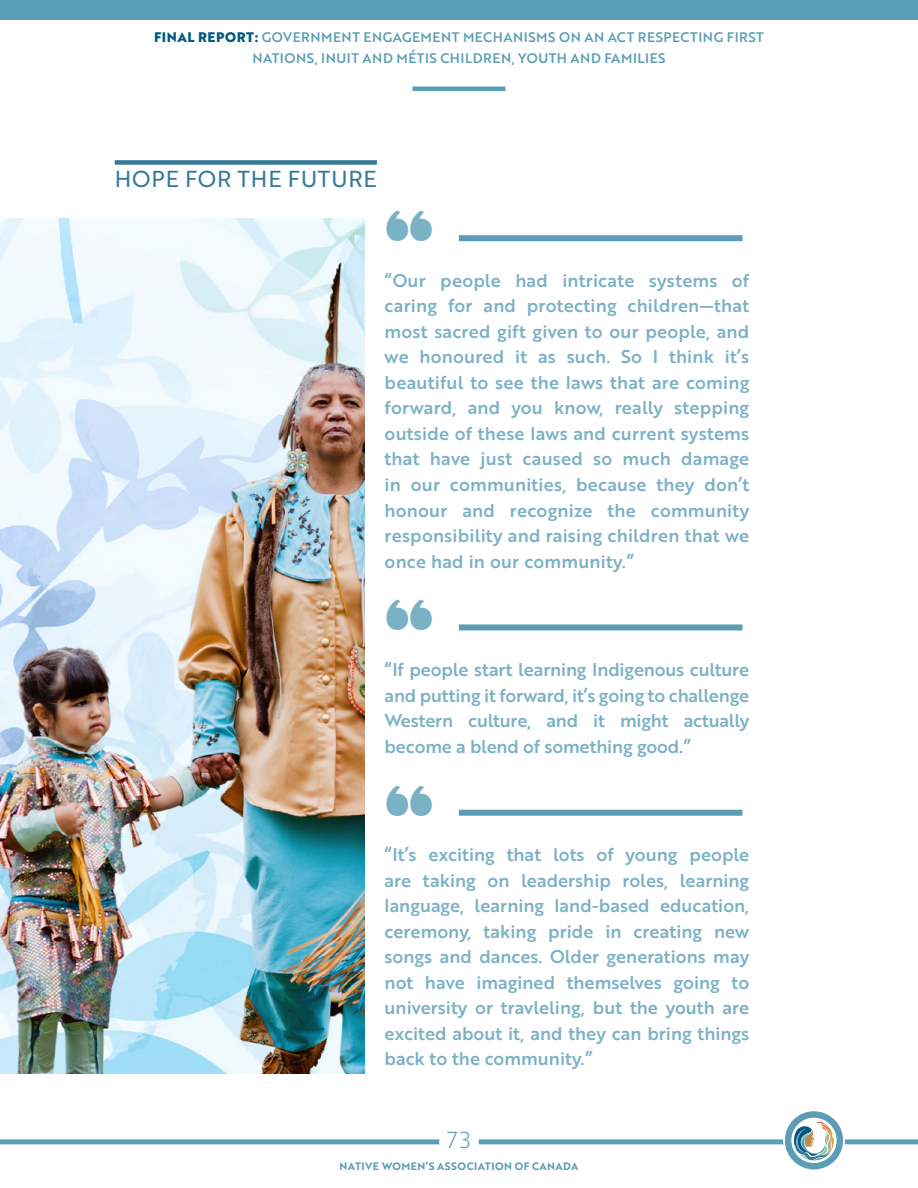
<style>
.page{position:relative;width:918px;height:1188px;background:#fff}
.page>*{position:absolute;margin:0;border:0;box-sizing:border-box;transform-origin:0 0}
.t1{font:43.5px "QUOTES Regular";color:#7bb1c4}
.t2{font:22.5px "Brother 1816 Regular";letter-spacing:.04em;color:#337998}
.t3{font:22.5px "Brother 1816 Light";color:#5a9db5}
.t4{font:18px/25.5px "Brother 1816 Medium";color:#7bb1c4;text-align:justify}
.t5{font:13.5px/21px "Brother 1816 Medium";letter-spacing:.04em;color:#5a9db5;text-align:center}
.t6{font:10.5px "Brother 1816 Bold";letter-spacing:.04em;color:#5a9db5}
.s1{font-family:"Brother 1816 Extra";font-weight:700;color:#00587f}
</style>
<div class="page">
<img style="left:0;top:219px;width:364px;height:855px">
<div style="left:0;top:0;width:918px;height:19px;background:#5a9db5"></div>
<svg style="left:783px;top:1108px;width:62px;height:62px"></svg>
<div style="left:785px;top:1111px;width:58px;height:58px;border:8px solid #5a9db5;border-radius:50%"></div>
<svg style="left:791px;top:1118px;width:46px;height:45px"></svg>
<svg style="left:0;top:1122px;width:918px;height:38px"></svg>
<hr style="left:413px;top:87px;width:92px;height:4px;background:#5a9db5">
<div style="left:115px;top:160px;width:262px;height:5px;background:#337998"></div>
<div style="left:459px;top:235px;width:283px;height:6px;background:#5a9db5"></div>
<div style="left:459px;top:624px;width:283px;height:6px;background:#5a9db5"></div>
<div style="left:459px;top:810px;width:283px;height:6px;background:#5a9db5"></div>
<p class="t5" style="left:154px;top:26px;width:611px"><span class="s1">FINAL REPORT:</span> GOVERNMENT ENGAGEMENT MECHANISMS ON AN ACT RESPECTING FIRST<br>NATIONS, INUIT AND MÉTIS CHILDREN, YOUTH AND FAMILIES</p>
<p class="t2" style="left:115px;top:162px;width:264px">HOPE FOR THE FUTURE</p>
<h1 class="t1" style="left:385px;top:201px;width:51px">A</h1>
<p class="t4" style="left:385px;top:267px;width:366px">“Our people had intricate systems of caring for and protecting children—that most sacred gift given to our people, and we honoured it as such. So I think it’s beautiful to see the laws that are coming forward, and you know, really stepping outside of these laws and current systems that have just caused so much damage in our communities, because they don’t honour and recognize the community responsibility and raising children that we once had in our community.”</p>
<h1 class="t1" style="left:385px;top:590px;width:51px">A</h1>
<p class="t4" style="left:385px;top:656px;width:366px">“If people start learning Indigenous culture and putting it forward, it’s going to challenge Western culture, and it might actually become a blend of something good.”</p>
<h1 class="t1" style="left:385px;top:775px;width:51px">A</h1>
<p class="t4" style="left:385px;top:842px;width:366px">“It’s exciting that lots of young people are taking on leadership roles, learning language, learning land-based education, ceremony, taking pride in creating new songs and dances. Older generations may not have imagined themselves going to university or travleling, but the youth are excited about it, and they can bring things back to the community.”</p>
<p class="t3" style="left:447px;top:1124px;width:25px">73</p>
<p class="t6" style="left:340px;top:1158px;width:240px">NATIVE WOMEN’S ASSOCIATION OF CANADA</p>
</div>
